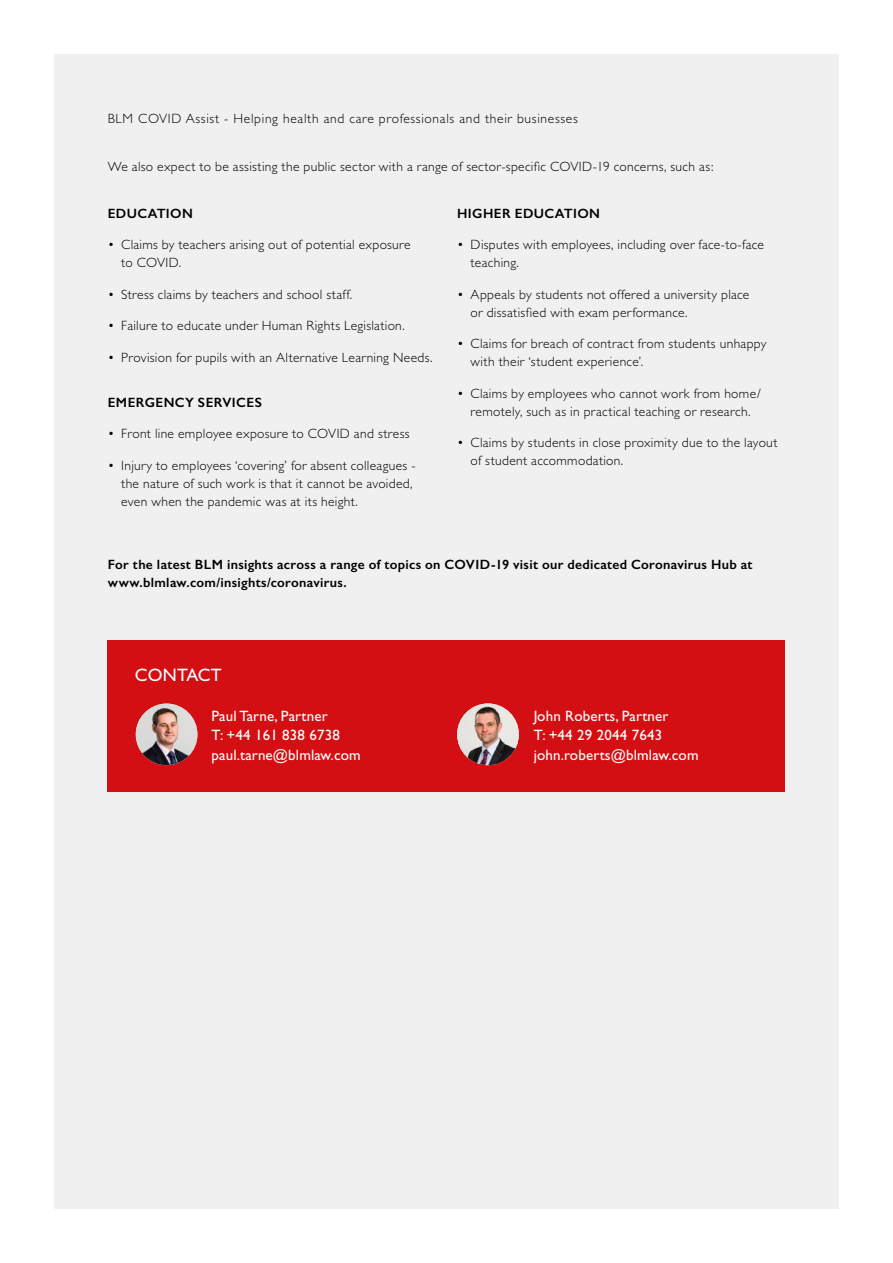
<style>
.page{position:relative;width:893px;height:1263px;background:#fff}
.page>*{position:absolute;margin:0;border:0;box-sizing:border-box;transform-origin:0 0}
.t1{font:18px "Gill Sans";letter-spacing:.01em;color:#fff}
.t2{font:15px/19.5px "Gill Sans";letter-spacing:.01em;color:#fff}
.t3{font:300 13.5px/18px "Gill Sans";letter-spacing:.025em;color:#000}
.t4{font:600 13.5px/18px "Gill Sans";letter-spacing:.025em;color:#000}
.t5{font:300 13.5px "Gill Sans";letter-spacing:.05em;color:#000}
</style>
<div class="page">
<div style="left:54px;top:54px;width:785px;height:1155px;background:#f0f0f0"></div>
<div style="left:108px;top:640px;width:677px;height:152px;background:#d40f14"></div>
<img style="left:136px;top:704px;width:61px;height:61px;border-radius:31px">
<img style="left:457px;top:703px;width:62px;height:62px;border-radius:31px">
<p class="t5" style="left:108px;top:111px;width:472px">BLM COVID Assist - Helping health and care professionals and their businesses</p>
<p class="t3" style="left:108px;top:157px;width:607px">We also expect to be assisting the public sector with a range of sector-specific COVID-19 concerns, such as:</p>
<p class="t4" style="left:108px;top:204px;width:87px">EDUCATION</p>
<p class="t3" style="left:121px;top:236px;width:291px;text-indent:-14px">• Claims by teachers arising out of potential exposure to COVID.</p>
<p class="t3" style="left:108px;top:285px;width:246px">• Stress claims by teachers and school staff.</p>
<p class="t3" style="left:108px;top:317px;width:299px">• Failure to educate under Human Rights Legislation.</p>
<p class="t3" style="left:108px;top:348px;width:326px">• Provision for pupils with an Alternative Learning Needs.</p>
<p class="t4" style="left:108px;top:393px;width:156px">EMERGENCY SERVICES</p>
<p class="t3" style="left:108px;top:425px;width:303px">• Front line employee exposure to COVID and stress</p>
<p class="t3" style="left:121px;top:456px;width:296px;text-indent:-14px">• Injury to employees ‘covering’ for absent colleagues - the nature of such work is that it cannot be avoided, even when the pandemic was at its height.</p>
<p class="t4" style="left:457px;top:204px;width:144px">HIGHER EDUCATION</p>
<p class="t3" style="left:471px;top:236px;width:295px;text-indent:-14px">• Disputes with employees, including over face-to-face teaching.</p>
<p class="t3" style="left:471px;top:285px;width:280px;text-indent:-14px">• Appeals by students not offered a university place or dissatisfied with exam performance.</p>
<p class="t3" style="left:471px;top:335px;width:297px;text-indent:-14px">• Claims for breach of contract from students unhappy with their ‘student experience’.</p>
<p class="t3" style="left:457px;top:384px;width:305px;text-align:center">• Claims by employees who cannot work from home/ remotely, such as in practical teaching or research.</p>
<p class="t3" style="left:471px;top:434px;width:308px;text-indent:-14px">• Claims by students in close proximity due to the layout of student accommodation.</p>
<p class="t4" style="left:108px;top:555px;width:646px">For the latest BLM insights across a range of topics on COVID-19 visit our dedicated Coronavirus Hub at www.blmlaw.com/insights/coronavirus.</p>
<h1 class="t1" style="left:135px;top:664px;width:88px">CONTACT</h1>
<p class="t2" style="left:211px;top:706px;width:151px">Paul Tarne, Partner<br>T: +44 161 838 6738 paul.tarne@blmlaw.com</p>
<p class="t2" style="left:534px;top:706px;width:166px">John Roberts, Partner<br>T: +44 29 2044 7643 john.roberts@blmlaw.com</p>
</div>
